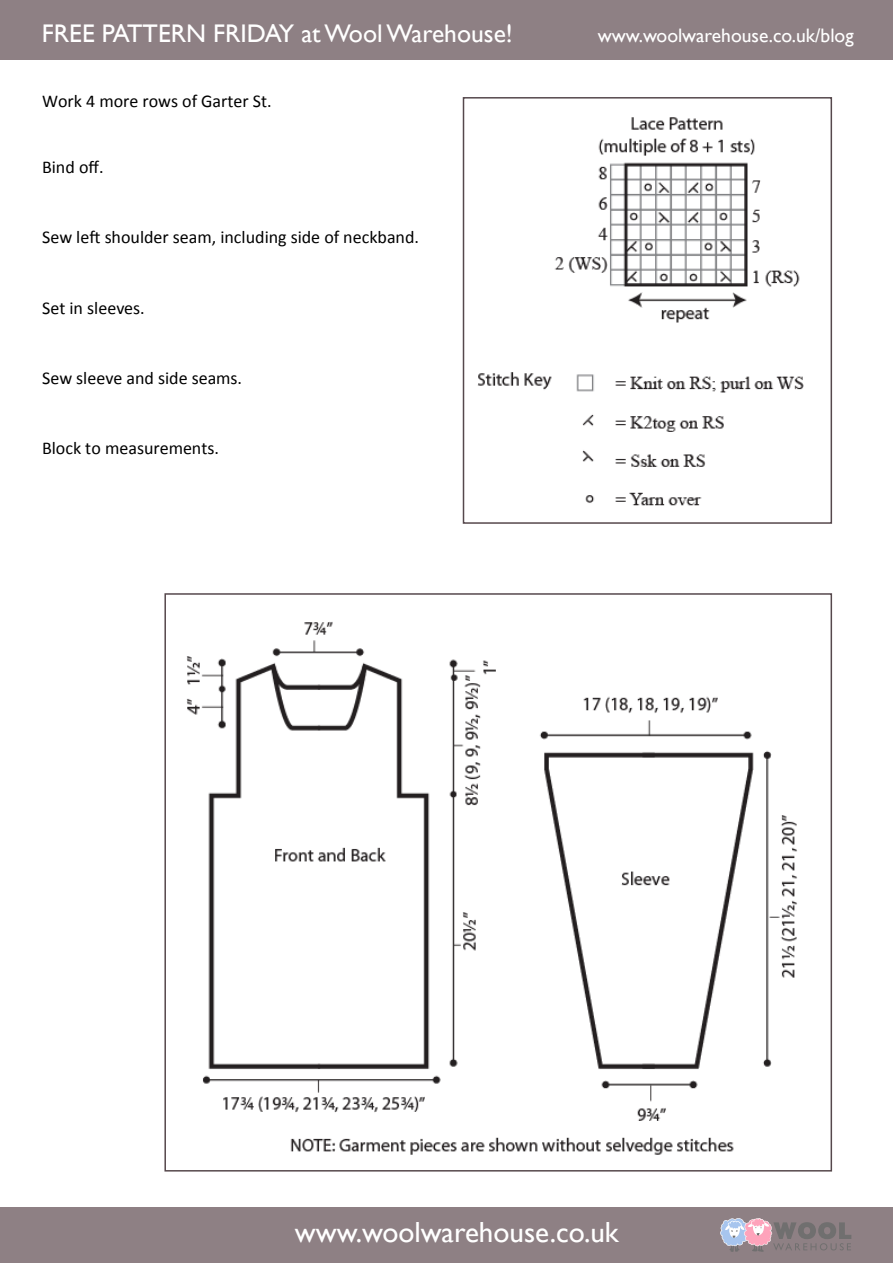
<style>
.page{position:relative;width:893px;height:1263px;background:#fff}
.page>*{position:absolute;margin:0;border:0;box-sizing:border-box;transform-origin:0 0}
.t1{font:29.1px "Gill Sans";color:#fff}
.t2{font:25.5px "Gill Sans";color:#fff}
.t3{font:19.5px "Gill Sans";color:#fff}
.t4{font:18px "Calibri";color:#000}
</style>
<div class="page">
<div style="left:0;top:1207px;width:893px;height:56px;background:#8e8084"></div>
<svg style="left:720px;top:1218px;width:131px;height:34px"></svg>
<div style="left:0;top:0;width:893px;height:59px;background:#8e8084"></div>
<img style="left:478px;top:117px;width:326px;height:389px">
<div style="left:463px;top:97px;width:369px;height:427px;border:2px solid #56484c"></div>
<img style="left:186px;top:622px;width:611px;height:533px">
<h2 class="t2" style="left:42px;top:19px;width:472px">FREE PATTERN FRIDAY at Wool Warehouse!</h2>
<p class="t3" style="left:598px;top:24px;width:257px">www.woolwarehouse.co.uk/blog</p>
<p class="t4" style="left:42px;top:90px;width:231px">Work 4 more rows of Garter St.</p>
<p class="t4" style="left:42px;top:156px;width:63px">Bind off.</p>
<p class="t4" style="left:42px;top:226px;width:378px">Sew left shoulder seam, including side of neckband.</p>
<p class="t4" style="left:42px;top:296px;width:104px">Set in sleeves.</p>
<p class="t4" style="left:42px;top:366px;width:202px">Sew sleeve and side seams.</p>
<p class="t4" style="left:42px;top:437px;width:179px">Block to measurements.</p>
<h1 class="t1" style="left:295px;top:1215px;width:325px">www.woolwarehouse.co.uk</h1>
</div>
